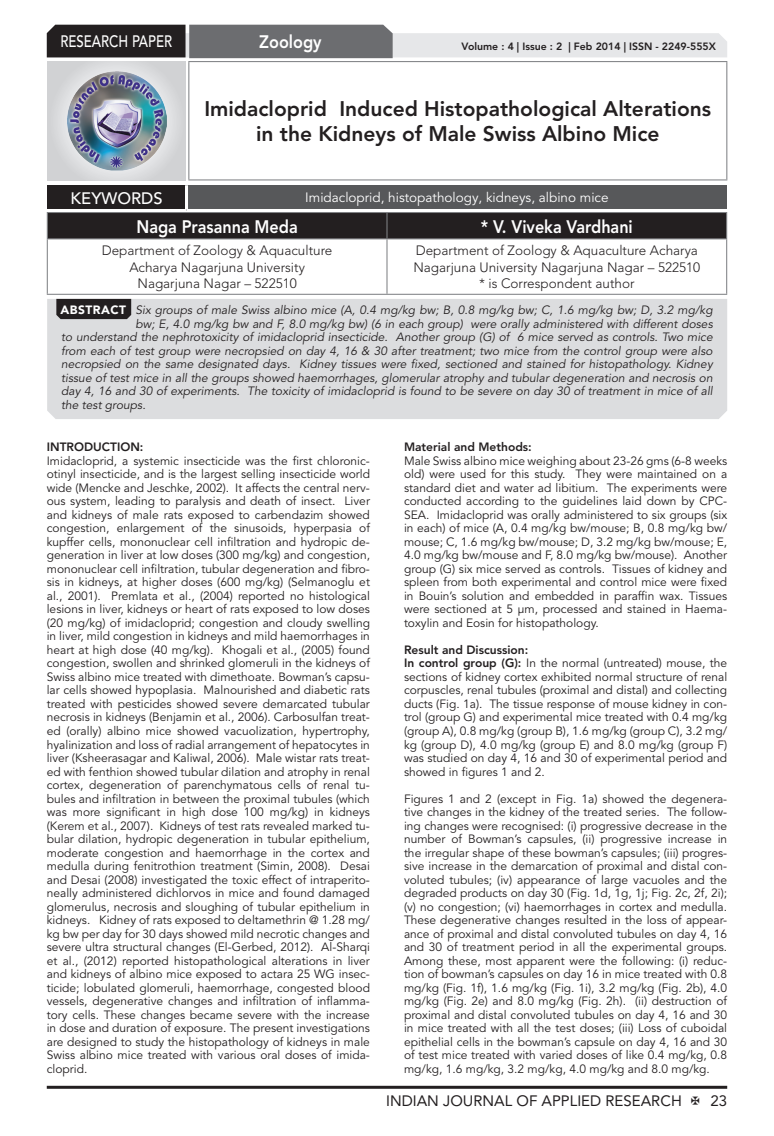
<style>
.page{position:relative;width:774px;height:1136px;background:#fff}
.page>*{position:absolute;margin:0;border:0;box-sizing:border-box;transform-origin:0 0}
.Articles_Head{font:800 21px/25.2px "Avenir LT Std";color:#231f20;text-align:center}
.Author_Name{font:800 18px "Avenir LT Std";color:#fff;scale:.9 1}
.Subject_Name{font:800 18px "Avenir LT Std";color:#fff;scale:.9 1}
.Address{font:500 16.5px "Avenir LT Std";color:#fff;scale:.8 1}
.Address-2{font:500 16.5px "Avenir LT Std";color:#fff}
.t1{font:15px "Avenir LT Std";color:#231f20}
.Address-3{font:300 13.5px/16.2px "Avenir LT Std";color:#231f20}
.Address-4{font:13.5px "Avenir LT Std";color:#fff}
.Body_Text{font:12px/13.5px "Avenir LT Std";color:#231f20;text-align:justify}
.Body_Text-2{font:italic 12px "Avenir LT Std";color:#231f20}
.Bold{font:800 12px "Avenir LT Std";color:#231f20}
.t2{font:900 12px "Avenir LT Std";letter-spacing:.04em;color:#fff}
.t3{font:800 10.5px "Avenir LT Std";color:#231f20}
.s1{font-weight:800}
</style>
<div class="page">
<hr style="left:47px;top:1085px;width:680px;height:3px;background:#231f20">
<div style="left:48px;top:62px;width:137px;height:118px;background:linear-gradient(to right,#d9dadc,#d8d9db)"></div>
<img style="left:68px;top:71px;width:99px;height:100px">
<svg style="left:47px;top:25px;width:680px;height:33px;background:#9e9e9f"></svg>
<hr style="left:188px;top:61px;width:539px;height:1px;background:#808285">
<hr style="left:188px;top:62px;width:1px;height:117px;background:#808285">
<hr style="left:726px;top:62px;width:1px;height:117px;background:#808285">
<hr style="left:188px;top:179px;width:539px;height:1px;background:#808285">
<div style="left:47px;top:212px;width:680px;height:26px;background:#231f20"></div>
<hr style="left:47px;top:238px;width:340px;height:1px;background:#808285">
<hr style="left:47px;top:239px;width:1px;height:55px;background:#808285">
<hr style="left:387px;top:238px;width:340px;height:1px;background:#808285">
<hr style="left:386px;top:239px;width:1px;height:55px;background:#808285">
<hr style="left:726px;top:239px;width:1px;height:55px;background:#808285">
<hr style="left:47px;top:294px;width:340px;height:1px;background:#808285">
<hr style="left:387px;top:294px;width:340px;height:1px;background:#808285">
<div style="left:47px;top:185px;width:139px;height:25px;background:#231f20"></div>
<div style="left:186px;top:185px;width:541px;height:25px;background:#57585a"></div>
<hr style="left:185px;top:185px;width:3px;height:24px;background:#fff">
<hr style="left:47px;top:209px;width:139px;height:3px;background:#fff">
<hr style="left:186px;top:209px;width:541px;height:3px;background:#fff">
<div style="left:47px;top:299px;width:680px;height:120px;background:#dcdddf"></div>
<svg style="left:56px;top:299px;width:75px;height:20px"></svg>
<h3 class="Address" style="left:60px;top:32px;width:141px">RESEARCH PAPER</h3>
<p class="Subject_Name" style="left:259px;top:31px;width:71px">Zoology</p>
<p class="t3" style="left:462px;top:41px;width:256px">Volume : 4 | Issue : 2 | Feb 2014 | ISSN - 2249-555X</p>
<p class="Articles_Head" style="left:204px;top:96px;width:508px">Imidacloprid Induced Histopathological Alterations in the Kidneys of Male Swiss Albino Mice</p>
<p class="Address-2" style="left:71px;top:189px;width:94px">KEYWORDS</p>
<p class="Address-4" style="left:305px;top:189px;width:305px">Imidacloprid, histopathology, kidneys, albino mice</p>
<p class="Author_Name" style="left:136px;top:215px;width:181px">Naga Prasanna Meda</p>
<p class="Author_Name" style="left:481px;top:215px;width:170px">* V. Viveka Vardhani</p>
<p class="Address-3" style="left:102px;top:243px;width:232px">Department of Zoology &amp; Aquaculture</p>
<p class="Address-3" style="left:129px;top:259px;width:177px">Acharya Nagarjuna University</p>
<p class="Address-3" style="left:138px;top:275px;width:161px">Nagarjuna Nagar – 522510</p>
<p class="Address-3" style="left:413px;top:243px;width:288px">Department of Zoology &amp; Aquaculture Acharya<br>Nagarjuna University Nagarjuna Nagar – 522510</p>
<p class="Address-3" style="left:479px;top:275px;width:157px">* is Correspondent author</p>
<p class="t2" style="left:61px;top:302px;width:67px">ABSTRACT</p>
<p class="Body_Text-2" style="left:135px;top:303px;width:579px">Six groups of male Swiss albino mice (A, 0.4 mg/kg bw; B, 0.8 mg/kg bw; C, 1.6 mg/kg bw; D, 3.2 mg/kg</p>
<p class="Body_Text-2" style="left:135px;top:317px;width:579px">bw; E, 4.0 mg/kg bw and F, 8.0 mg/kg bw) (6 in each group) were orally administered with different doses</p>
<p class="Body_Text-2" style="left:61px;top:330px;width:653px">to understand the nephrotoxicity of imidacloprid insecticide. Another group (G) of 6 mice served as controls. Two mice</p>
<p class="Body_Text-2" style="left:61px;top:344px;width:653px">from each of test group were necropsied on day 4, 16 &amp; 30 after treatment; two mice from the control group were also</p>
<p class="Body_Text-2" style="left:61px;top:357px;width:653px">necropsied on the same designated days. Kidney tissues were fixed, sectioned and stained for histopathology. Kidney</p>
<p class="Body_Text-2" style="left:61px;top:371px;width:653px">tissue of test mice in all the groups showed haemorrhages, glomerular atrophy and tubular degeneration and necrosis on</p>
<p class="Body_Text-2" style="left:61px;top:384px;width:653px">day 4, 16 and 30 of experiments. The toxicity of imidacloprid is found to be severe on day 30 of treatment in mice of all</p>
<p class="Body_Text-2" style="left:61px;top:398px;width:86px">the test groups.</p>
<p class="Bold" style="left:47px;top:440px;width:98px">INTRODUCTION:</p>
<p class="Body_Text" style="left:47px;top:454px;width:325px">Imidacloprid, a systemic insecticide was the first chloronic&shy;otinyl insecticide, and is the largest selling insecticide world wide (Mencke and Jeschke, 2002). It affects the central nerv&shy;ous system, leading to paralysis and death of insect. Liver and kidneys of male rats exposed to carbendazim showed congestion, enlargement of the sinusoids, hyperpasia of kupffer cells, mononuclear cell infiltration and hydropic de&shy;generation in liver at low doses (300 mg/kg) and congestion, mononuclear cell infiltration, tubular degeneration and fibro&shy;sis in kidneys, at higher doses (600 mg/kg) (Selmanoglu et al., 2001). Premlata et al., (2004) reported no histological lesions in liver, kidneys or heart of rats exposed to low doses (20 mg/kg) of imidacloprid; congestion and cloudy swelling in liver, mild congestion in kidneys and mild haemorrhages in heart at high dose (40 mg/kg). Khogali et al., (2005) found congestion, swollen and shrinked glomeruli in the kidneys of Swiss albino mice treated with dimethoate. Bowman’s capsu&shy;lar cells showed hypoplasia. Malnourished and diabetic rats treated with pesticides showed severe demarcated tubular necrosis in kidneys (Benjamin et al., 2006). Carbosulfan treat&shy;ed (orally) albino mice showed vacuolization, hypertrophy, hyalinization and loss of radial arrangement of hepatocytes in liver (Ksheerasagar and Kaliwal, 2006). Male wistar rats treat&shy;ed with fenthion showed tubular dilation and atrophy in renal cortex, degeneration of parenchymatous cells of renal tu&shy;bules and infiltration in between the proximal tubules (which was more significant in high dose 100 mg/kg) in kidneys (Kerem et al., 2007). Kidneys of test rats revealed marked tu&shy;bular dilation, hydropic degeneration in tubular epithelium, moderate congestion and haemorrhage in the cortex and medulla during fenitrothion treatment (Simin, 2008). Desai and Desai (2008) investigated the toxic effect of intraperito&shy;neally administered dichlorvos in mice and found damaged glomerulus, necrosis and sloughing of tubular epithelium in kidneys. Kidney of rats exposed to deltamethrin @ 1.28 mg/ kg bw per day for 30 days showed mild necrotic changes and severe ultra structural changes (El-Gerbed, 2012). Al-Sharqi et al., (2012) reported histopathological alterations in liver and kidneys of albino mice exposed to actara 25 WG insec&shy;ticide; lobulated glomeruli, haemorrhage, congested blood vessels, degenerative changes and infiltration of inflamma&shy;tory cells. These changes became severe with the increase in dose and duration of exposure. The present investigations are designed to study the histopathology of kidneys in male Swiss albino mice treated with various oral doses of imida&shy;cloprid.</p>
<p class="Bold" style="left:404px;top:440px;width:129px">Material and Methods:</p>
<p class="Body_Text" style="left:404px;top:454px;width:325px">Male Swiss albino mice weighing about 23-26 gms (6-8 weeks old) were used for this study. They were maintained on a standard diet and water ad libitium. The experiments were conducted according to the guidelines laid down by CPC-SEA. Imidacloprid was orally administered to six groups (six in each) of mice (A, 0.4 mg/kg bw/mouse; B, 0.8 mg/kg bw/ mouse; C, 1.6 mg/kg bw/mouse; D, 3.2 mg/kg bw/mouse; E, 4.0 mg/kg bw/mouse and F, 8.0 mg/kg bw/mouse). Another group (G) six mice served as controls. Tissues of kidney and spleen from both experimental and control mice were fixed in Bouin’s solution and embedded in paraffin wax. Tissues were sectioned at 5 µm, processed and stained in Haema&shy;toxylin and Eosin for histopathology.</p>
<p class="Bold" style="left:404px;top:642px;width:126px">Result and Discussion:</p>
<p class="Body_Text" style="left:404px;top:656px;width:325px"><span class="s1">In control group (G):</span> In the normal (untreated) mouse, the sections of kidney cortex exhibited normal structure of renal corpuscles, renal tubules (proximal and distal) and collecting ducts (Fig. 1a). The tissue response of mouse kidney in con&shy;trol (group G) and experimental mice treated with 0.4 mg/kg (group A), 0.8 mg/kg (group B), 1.6 mg/kg (group C), 3.2 mg/ kg (group D), 4.0 mg/kg (group E) and 8.0 mg/kg (group F) was studied on day 4, 16 and 30 of experimental period and showed in figures 1 and 2.</p>
<p class="Body_Text" style="left:404px;top:791px;width:325px">Figures 1 and 2 (except in Fig. 1a) showed the degenera&shy;tive changes in the kidney of the treated series. The follow&shy;ing changes were recognised: (i) progressive decrease in the number of Bowman’s capsules, (ii) progressive increase in the irregular shape of these bowman’s capsules; (iii) progres&shy;sive increase in the demarcation of proximal and distal con&shy;voluted tubules; (iv) appearance of large vacuoles and the degraded products on day 30 (Fig. 1d, 1g, 1j; Fig. 2c, 2f, 2i); (v) no congestion; (vi) haemorrhages in cortex and medulla.<br>These degenerative changes resulted in the loss of appear&shy;ance of proximal and distal convoluted tubules on day 4, 16 and 30 of treatment period in all the experimental groups.<br>Among these, most apparent were the following: (i) reduc&shy;tion of bowman’s capsules on day 16 in mice treated with 0.8 mg/kg (Fig. 1f), 1.6 mg/kg (Fig. 1i), 3.2 mg/kg (Fig. 2b), 4.0 mg/kg (Fig. 2e) and 8.0 mg/kg (Fig. 2h). (ii) destruction of proximal and distal convoluted tubules on day 4, 16 and 30 in mice treated with all the test doses; (iii) Loss of cuboidal epithelial cells in the bowman’s capsule on day 4, 16 and 30 of test mice treated with varied doses of like 0.4 mg/kg, 0.8 mg/kg, 1.6 mg/kg, 3.2 mg/kg, 4.0 mg/kg and 8.0 mg/kg.</p>
<p class="t1" style="left:386px;top:1091px;width:297px">INDIAN JOURNAL OF APPLIED RESEARCH</p>
<p class="t1" style="left:710px;top:1091px;width:18px">23</p>
</div>
